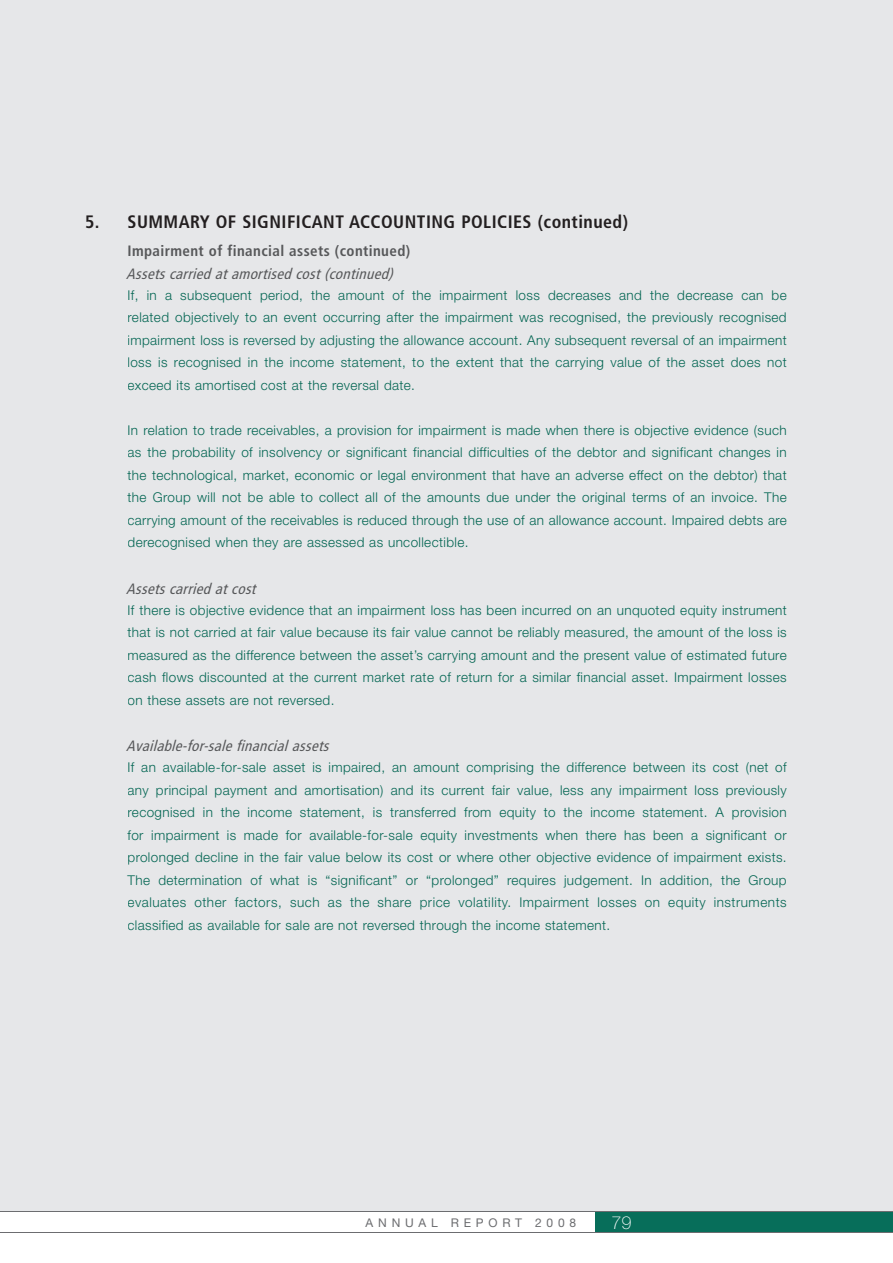
<style>
.page{position:relative;width:893px;height:1263px;background:#fff}
.page>*{position:absolute;margin:0;border:0;box-sizing:border-box;transform-origin:0 0}
.t1{font:700 condensed 18px "Frutiger LT Std";letter-spacing:.025em;color:#231f20}
.t2{font:100 18px "Helvetica Neue LT Std";color:#fff}
.t3{font:italic condensed 15px "Frutiger LT Std";color:#57585a}
.t4{font:700 condensed 15px "Frutiger LT Std";letter-spacing:.025em;color:#57585a}
.t5{font:300 13.5px/22.5px "Helvetica Neue LT Std";letter-spacing:.03em;color:#046653;text-align:justify}
.t6{font:12px "Helvetica Neue LT Std";letter-spacing:.4em;color:#6c6d70}
</style>
<div class="page">
<div style="left:0;top:0;width:893px;height:1212px;background:#e6e7e9"></div>
<div style="left:595px;top:1211px;width:298px;height:22px;background:#076e5a"></div>
<hr style="left:0;top:1211px;width:893px;height:1px;background:#6c6d70">
<hr style="left:0;top:1232px;width:893px;height:1px;background:#6c6d70">
<h1 class="t1" style="left:85px;top:211px;width:545px">5. SUMMARY OF SIGNIFICANT ACCOUNTING POLICIES (continued)</h1>
<p class="t4" style="left:128px;top:242px;width:284px">Impairment of financial assets (continued)</p>
<p class="t3" style="left:126px;top:264px;width:273px">Assetscarriedatamortisedcost(continued)</p>
<p class="t5" style="left:128px;top:285px;width:661px">If, in a subsequent period, the amount of the impairment loss decreases and the decrease can be related objectively to an event occurring after the impairment was recognised, the previously recognised impairment loss is reversed by adjusting the allowance account. Any subsequent reversal of an impairment loss is recognised in the income statement, to the extent that the carrying value of the asset does not exceed its amortised cost at the reversal date.</p>
<p class="t5" style="left:128px;top:420px;width:661px">In relation to trade receivables, a provision for impairment is made when there is objective evidence (such as the probability of insolvency or significant financial difficulties of the debtor and significant changes in the technological, market, economic or legal environment that have an adverse effect on the debtor) that the Group will not be able to collect all of the amounts due under the original terms of an invoice. The carrying amount of the receivables is reduced through the use of an allowance account. Impaired debts are derecognised when they are assessed as uncollectible.</p>
<p class="t3" style="left:126px;top:579px;width:135px">Assetscarriedatcost</p>
<p class="t5" style="left:128px;top:600px;width:661px">If there is objective evidence that an impairment loss has been incurred on an unquoted equity instrument that is not carried at fair value because its fair value cannot be reliably measured, the amount of the loss is measured as the difference between the asset’s carrying amount and the present value of estimated future cash flows discounted at the current market rate of return for a similar financial asset. Impairment losses on these assets are not reversed.</p>
<p class="t3" style="left:126px;top:737px;width:208px">Available-for-salefinancialassets</p>
<p class="t5" style="left:128px;top:758px;width:661px">If an available-for-sale asset is impaired, an amount comprising the difference between its cost (net of any principal payment and amortisation) and its current fair value, less any impairment loss previously recognised in the income statement, is transferred from equity to the income statement. A provision for impairment is made for available-for-sale equity investments when there has been a significant or prolonged decline in the fair value below its cost or where other objective evidence of impairment exists.<br>The determination of what is “significant” or “prolonged” requires judgement. In addition, the Group evaluates other factors, such as the share price volatility. Impairment losses on equity instruments classified as available for sale are not reversed through the income statement.</p>
<p class="t6" style="left:366px;top:1216px;width:212px">ANNUAL REPORT 2008</p>
<h1 class="t2" style="left:611px;top:1212px;width:22px">79</h1>
</div>
